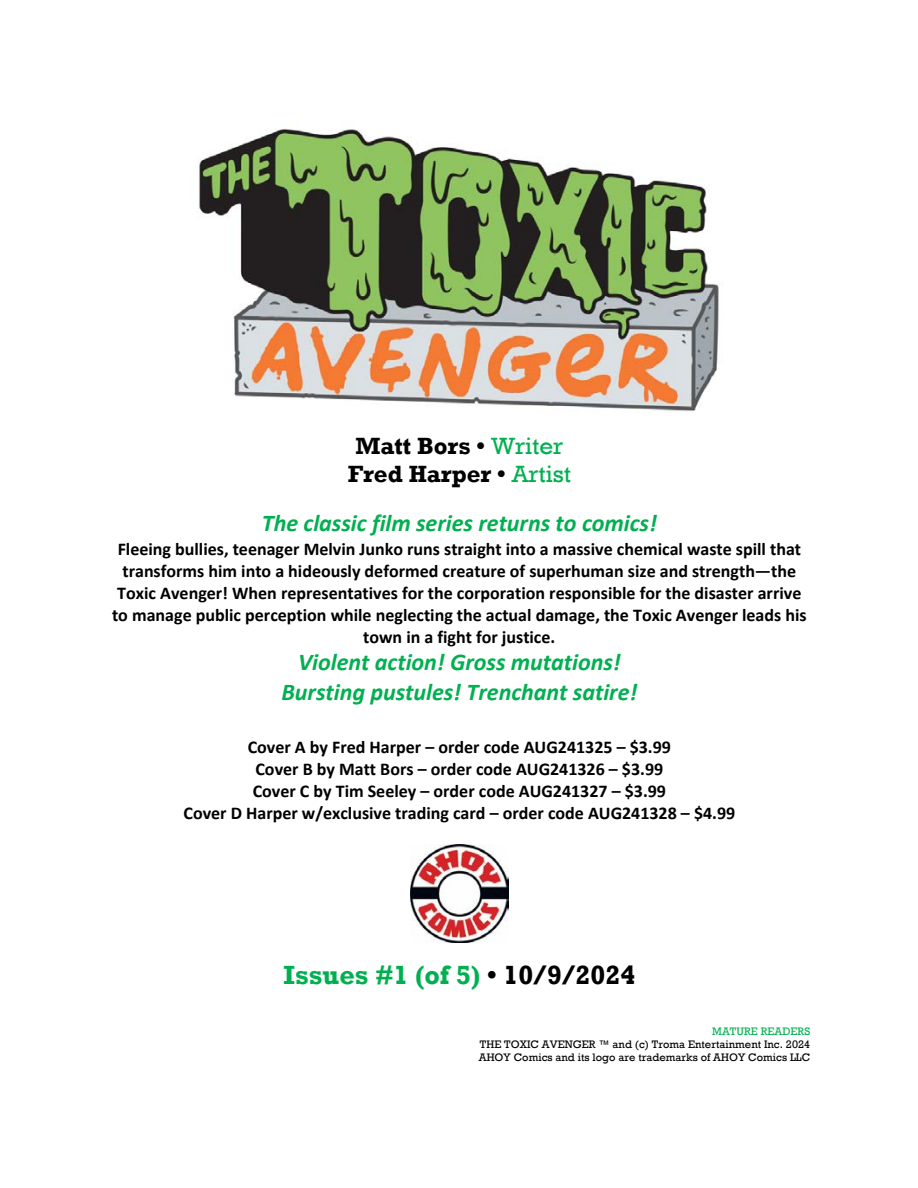
<style>
.page{position:relative;width:918px;height:1188px;background:#fff}
.page>*{position:absolute;margin:0;border:0;box-sizing:border-box;transform-origin:0 0}
.t1{font:700 27px "Rockwell";color:#00b050}
.t2{font:italic 700 24.15px/29.5px "Calibri";color:#00b050;text-align:center}
.t3{font:700 24.15px/28.5px "Rockwell";letter-spacing:-.005em;color:#000;text-align:center}
.t4{font:700 18px/21.9px "Calibri";color:#000;text-align:center}
.t5{font:11.1px/13.4px "Rockwell";letter-spacing:.005em;color:#000}
.t6{font:11.1px "Rockwell";letter-spacing:.005em;color:#00b050}
.s1{font-weight:400;color:#00b050}
.s2{color:#000}
</style>
<div class="page">
<img style="left:199px;top:126px;width:520px;height:287px">
<img style="left:411px;top:845px;width:97px;height:97px">
<h2 class="t3" style="left:348px;top:431px;width:225px">Matt Bors • <span class="s1">Writer<br></span>Fred Harper • <span class="s1">Artist</span></h2>
<h2 class="t2" style="left:262px;top:508px;width:397px">The classic film series returns to comics!</h2>
<p class="t4" style="left:112px;top:538px;width:696px">Fleeing bullies, teenager Melvin Junko runs straight into a massive chemical waste spill that transforms him into a hideously deformed creature of superhuman size and strength—the Toxic Avenger! When representatives for the corporation responsible for the disaster arrive to manage public perception while neglecting the actual damage, the Toxic Avenger leads his town in a fight for justice.</p>
<h2 class="t2" style="left:281px;top:647px;width:357px">Violent action! Gross mutations!<br>Bursting pustules! Trenchant satire!</h2>
<p class="t4" style="left:183px;top:736px;width:553px">Cover A by Fred Harper – order code AUG241325 – $3.99<br>Cover B by Matt Bors – order code AUG241326 – $3.99<br>Cover C by Tim Seeley – order code AUG241327 – $3.99<br>Cover D Harper w/exclusive trading card – order code AUG241328 – $4.99</p>
<h1 class="t1" style="left:284px;top:958px;width:353px">Issues #1 (of 5) <span class="s2">• 10/9/2024</span></h1>
<p class="t6" style="left:712px;top:1025px;width:100px">MATURE READERS</p>
<p class="t5" style="left:479px;top:1037px;width:333px">THE TOXIC AVENGER ™ and (c) Troma Entertainment Inc. 2024<br>AHOY Comics and its logo are trademarks of AHOY Comics LLC</p>
</div>
